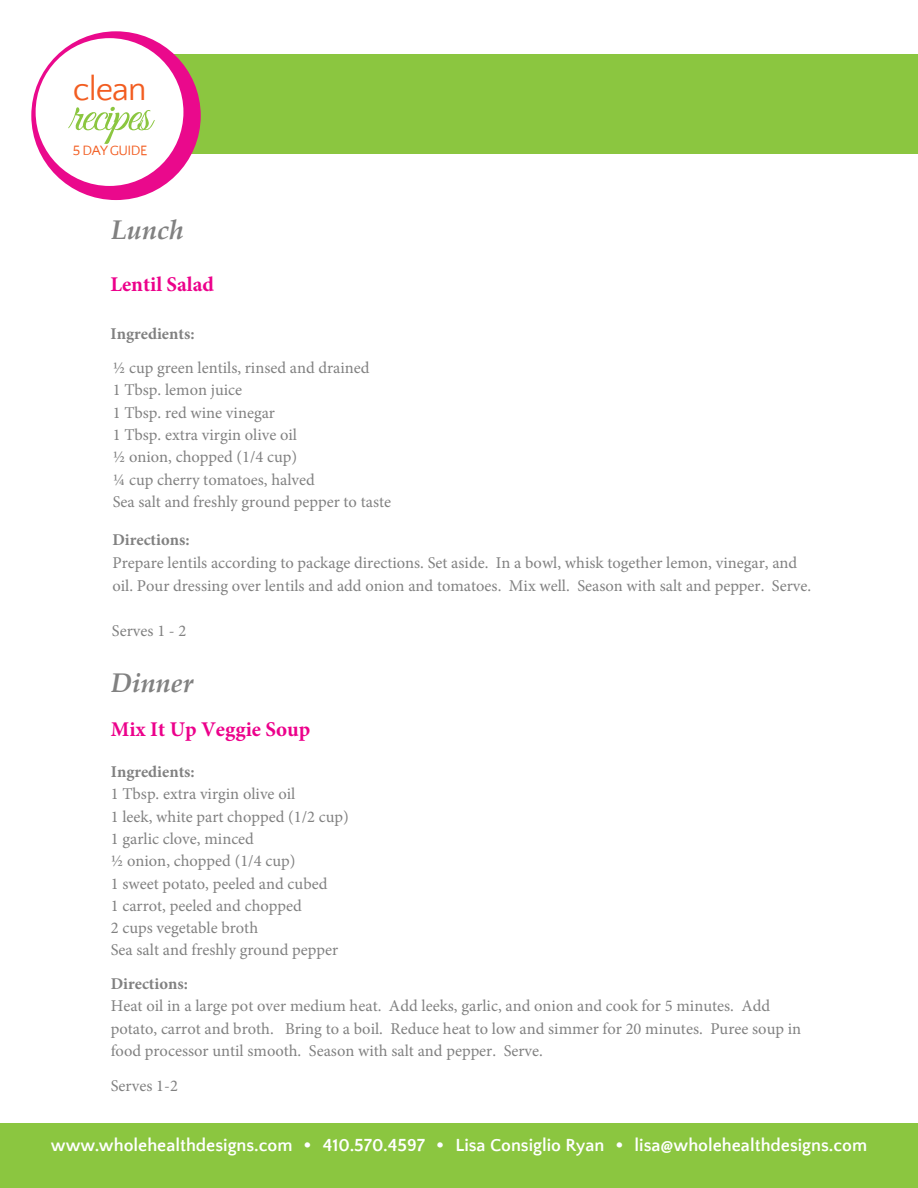
<style>
.page{position:relative;width:918px;height:1188px;background:#fff}
.page>*{position:absolute;margin:0;border:0;box-sizing:border-box;transform-origin:0 0}
.t1{font:50.85px "Great Vibes";letter-spacing:-.03em;color:#8bc640}
.t2{font:33.75px "Quattrocento Sans";letter-spacing:-.03em;color:#f25d21}
.t3{font:italic 700 27px "Palatino Linotype";color:#818181}
.t4{font:700 21px "Minion Pro";color:#ec008b}
.t5{font:700 18px "Quattrocento Sans";color:#fff}
.t6{font:16.5px/22.2px "Minion Pro";color:#818181}
.t7{font:700 16.5px "Minion Pro";color:#818181}
.t8{font:13.95px "Quattrocento Sans";letter-spacing:-.04em;color:#f25d21}
.s1{font-size:37.5px}
</style>
<div class="page">
<div style="left:161px;top:54px;width:757px;height:100px;background:#8bc640"></div>
<div style="left:0;top:1123px;width:918px;height:65px;background:#8bc640"></div>
<div style="left:31px;top:31px;width:170px;height:169px;background:#ea098c;border-radius:50%"></div>
<div style="left:36px;top:38px;width:147px;height:148px;background:#fff;border-radius:50%"></div>
<h2 class="t2" style="left:73px;top:71px;width:75px">clean</h2>
<h1 class="t1" style="left:70px;top:87px;width:83px">recipes</h1>
<p class="t8" style="left:73px;top:143px;width:76px">5 DAY GUIDE</p>
<h3 class="t3" style="left:111px;top:211px;width:75px">Lunch</h3>
<p class="t4" style="left:111px;top:269px;width:105px">Lentil Salad</p>
<p class="t7" style="left:111px;top:322px;width:86px">Ingredients:</p>
<p class="t6" style="left:113px;top:357px;width:280px">½ cup green lentils, rinsed and drained<br>1 Tbsp. lemon juice<br>1 Tbsp. red wine vinegar<br>1 Tbsp. extra virgin olive oil<br>½ onion, chopped (1/4 cup)<br>¼ cup cherry tomatoes, halved<br>Sea salt and freshly ground pepper to taste</p>
<p class="t7" style="left:112px;top:528px;width:79px">Directions:</p>
<p class="t6" style="left:112px;top:551px;width:700px;line-height:23px">Prepare lentils according to package directions. Set aside. In a bowl, whisk together lemon, vinegar, and oil. Pour dressing over lentils and add onion and tomatoes. Mix well. Season with salt and pepper. Serve.</p>
<p class="t6" style="left:112px;top:620px;width:76px">Serves 1 - 2</p>
<h3 class="t3" style="left:111px;top:664px;width:84px">Dinner</h3>
<p class="t4" style="left:111px;top:715px;width:201px">Mix It Up Veggie Soup</p>
<p class="t7" style="left:111px;top:761px;width:85px">Ingredients:</p>
<p class="t6" style="left:111px;top:783px;width:240px">1 Tbsp. extra virgin olive oil<br>1 leek, white part chopped (1/2 cup)<br>1 garlic clove, minced<br>½ onion, chopped (1/4 cup)<br>1 sweet potato, peeled and cubed<br>1 carrot, peeled and chopped<br>2 cups vegetable broth<br>Sea salt and freshly ground pepper</p>
<p class="t7" style="left:111px;top:972px;width:79px">Directions:</p>
<p class="t6" style="left:111px;top:995px;width:692px">Heat oil in a large pot over medium heat. Add leeks, garlic, and onion and cook for 5 minutes. Add potato, carrot and broth. Bring to a boil. Reduce heat to low and simmer for 20 minutes. Puree soup in food processor until smooth. Season with salt and pepper. Serve.</p>
<p class="t6" style="left:111px;top:1074px;width:69px">Serves 1-2</p>
<p class="t5" style="left:51px;top:1135px;width:818px">www.wholehealthdesigns.com <span class="s1">•</span> 410.570.4597 <span class="s1">•</span> Lisa Consiglio Ryan <span class="s1">•</span> lisa@wholehealthdesigns.com</p>
</div>
